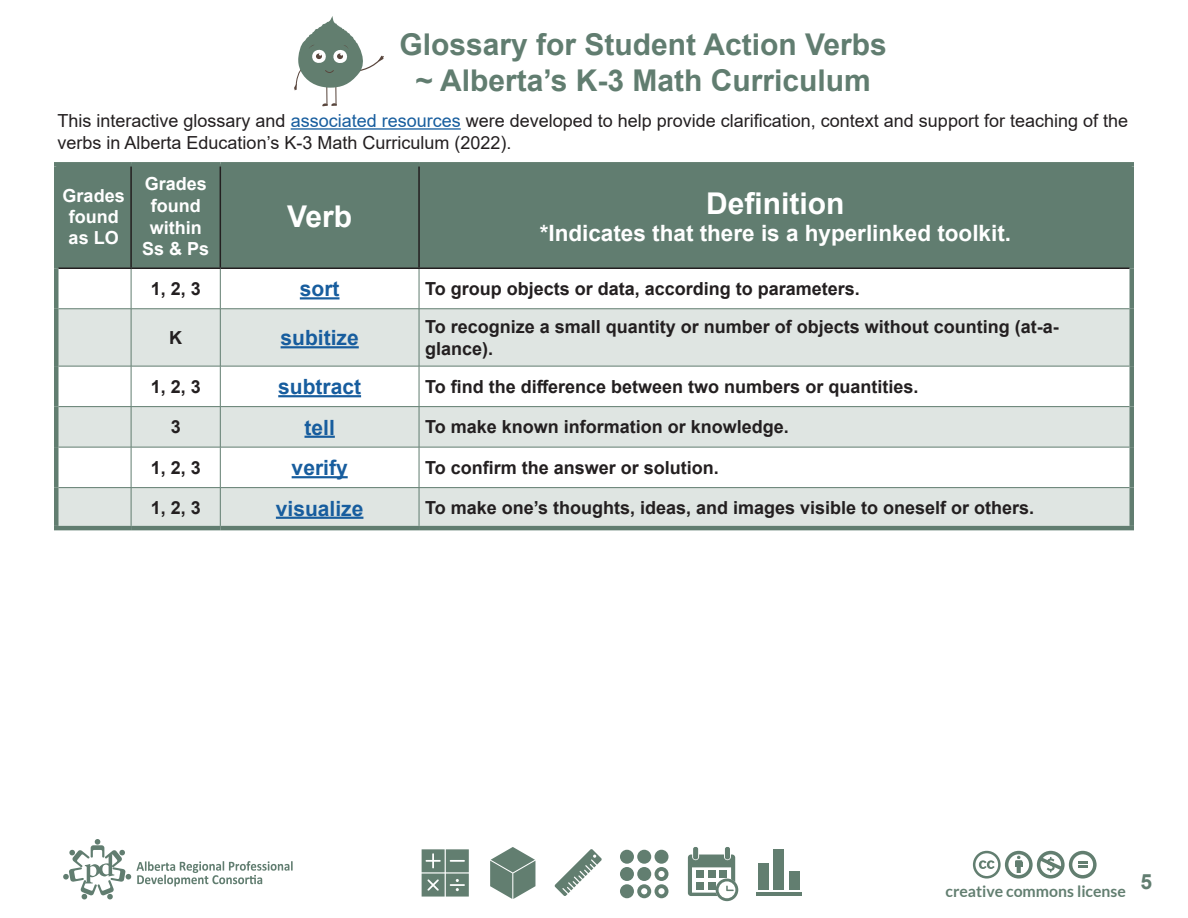
<style>
.page{position:relative;width:1188px;height:918px;background:#fff}
.page>*{position:absolute;margin:0;border:0;box-sizing:border-box;transform-origin:0 0}
.t1{font:700 30px "Arial";color:#617d70}
.t2{font:700 30px "Arial";color:#fff}
.t3{font:700 22.5px "Arial";color:#fff}
.t4{font:700 21px "Arial";color:#175d9e}
.t5{font:700 21px "Arial";color:#617d70}
.t6{font:700 18px/21.6px "Arial";color:#231f20}
.t7{font:18px/21.6px "Arial";color:#231f20}
.t8{font:700 18px/21.6px "Arial";color:#fff}
.t9{font:700 15.75px "Lato";color:#627e70}
.s1{color:#175d9e}
</style>
<div class="page">
<div style="left:637px;top:850px;width:14px;height:14px;background:#627e70;border-radius:50%"></div>
<div style="left:655px;top:850px;width:14px;height:14px;background:#627e70;border-radius:50%"></div>
<div style="left:620px;top:867px;width:14px;height:14px;background:#627e70;border-radius:50%"></div>
<div style="left:620px;top:850px;width:14px;height:14px;background:#627e70;border-radius:50%"></div>
<div style="left:620px;top:884px;width:14px;height:14px;background:#627e70;border-radius:50%"></div>
<svg style="left:637px;top:867px;width:32px;height:31px"></svg>
<svg style="left:555px;top:849px;width:47px;height:47px"></svg>
<svg style="left:422px;top:849px;width:47px;height:48px"></svg>
<svg style="left:490px;top:847px;width:45px;height:52px"></svg>
<svg style="left:688px;top:855px;width:50px;height:46px"></svg>
<hr style="left:756px;top:892px;width:46px;height:3px;background:#627e70">
<div style="left:693px;top:847px;width:5px;height:12px;background:#627e70;border-radius:2px"></div>
<div style="left:725px;top:847px;width:5px;height:12px;background:#627e70;border-radius:2px"></div>
<div style="left:758px;top:863px;width:11px;height:26px;background:#627e70"></div>
<div style="left:773px;top:849px;width:11px;height:40px;background:#627e70"></div>
<div style="left:789px;top:871px;width:11px;height:18px;background:#627e70"></div>
<svg style="left:973px;top:851px;width:124px;height:28px"></svg>
<svg style="left:63px;top:839px;width:68px;height:61px"></svg>
<svg style="left:137px;top:861px;width:156px;height:26px"></svg>
<svg style="left:294px;top:16px;width:90px;height:91px"></svg>
<hr style="left:291px;top:128px;width:170px;height:2px;background:#175d9e">
<div style="left:58px;top:167px;width:1072px;height:101px;background:#617d70"></div>
<svg style="left:58px;top:310px;width:1072px;height:137px;fill:#dfe5e2"></svg>
<div style="left:58px;top:488px;width:1072px;height:38px;background:#dfe5e2"></div>
<div style="left:54px;top:162px;width:77px;height:5px;background:#617d70"></div>
<hr style="left:54px;top:167px;width:4px;height:101px;background:#617d70">
<div style="left:131px;top:162px;width:89px;height:5px;background:#617d70"></div>
<div style="left:220px;top:162px;width:199px;height:5px;background:#617d70"></div>
<div style="left:419px;top:162px;width:715px;height:5px;background:#617d70"></div>
<hr style="left:1130px;top:167px;width:4px;height:101px;background:#617d70">
<hr style="left:54px;top:268px;width:4px;height:41px;background:#617d70">
<hr style="left:1130px;top:268px;width:4px;height:41px;background:#617d70">
<hr style="left:54px;top:309px;width:4px;height:57px;background:#617d70">
<hr style="left:1130px;top:309px;width:4px;height:57px;background:#617d70">
<hr style="left:54px;top:366px;width:4px;height:41px;background:#617d70">
<hr style="left:1130px;top:366px;width:4px;height:41px;background:#617d70">
<hr style="left:54px;top:407px;width:4px;height:40px;background:#617d70">
<hr style="left:1130px;top:407px;width:4px;height:40px;background:#617d70">
<hr style="left:54px;top:447px;width:4px;height:41px;background:#617d70">
<hr style="left:1130px;top:447px;width:4px;height:41px;background:#617d70">
<hr style="left:54px;top:488px;width:4px;height:38px;background:#617d70">
<hr style="left:1130px;top:488px;width:4px;height:38px;background:#617d70">
<hr style="left:54px;top:526px;width:77px;height:4px;background:#617d70">
<hr style="left:131px;top:526px;width:89px;height:4px;background:#617d70">
<hr style="left:220px;top:526px;width:199px;height:4px;background:#617d70">
<hr style="left:419px;top:526px;width:715px;height:4px;background:#617d70">
<hr style="left:130px;top:167px;width:2px;height:101px;background:#231f20">
<hr style="left:220px;top:167px;width:1px;height:101px;background:#231f20">
<hr style="left:418px;top:167px;width:2px;height:101px;background:#231f20">
<hr style="left:58px;top:268px;width:73px;height:1px;background:#231f20">
<hr style="left:131px;top:268px;width:89px;height:1px;background:#231f20">
<hr style="left:220px;top:268px;width:199px;height:1px;background:#231f20">
<hr style="left:419px;top:268px;width:711px;height:1px;background:#231f20">
<hr style="left:131px;top:269px;width:1px;height:40px;background:#617d70">
<hr style="left:220px;top:269px;width:1px;height:40px;background:#617d70">
<hr style="left:419px;top:269px;width:1px;height:40px;background:#617d70">
<hr style="left:58px;top:309px;width:73px;height:1px;background:#617d70">
<hr style="left:131px;top:309px;width:89px;height:1px;background:#617d70">
<hr style="left:131px;top:309px;width:1px;height:57px;background:#617d70">
<hr style="left:220px;top:309px;width:199px;height:1px;background:#617d70">
<hr style="left:220px;top:309px;width:1px;height:57px;background:#617d70">
<hr style="left:419px;top:309px;width:711px;height:1px;background:#617d70">
<hr style="left:419px;top:309px;width:1px;height:57px;background:#617d70">
<hr style="left:58px;top:366px;width:73px;height:1px;background:#617d70">
<hr style="left:131px;top:366px;width:89px;height:1px;background:#617d70">
<hr style="left:131px;top:366px;width:1px;height:40px;background:#617d70">
<hr style="left:220px;top:366px;width:199px;height:1px;background:#617d70">
<hr style="left:220px;top:366px;width:1px;height:40px;background:#617d70">
<hr style="left:419px;top:366px;width:711px;height:1px;background:#617d70">
<hr style="left:419px;top:366px;width:1px;height:40px;background:#617d70">
<hr style="left:58px;top:406px;width:73px;height:1px;background:#617d70">
<hr style="left:131px;top:406px;width:89px;height:1px;background:#617d70">
<hr style="left:131px;top:407px;width:1px;height:40px;background:#617d70">
<hr style="left:220px;top:406px;width:199px;height:1px;background:#617d70">
<hr style="left:220px;top:407px;width:1px;height:40px;background:#617d70">
<hr style="left:419px;top:406px;width:711px;height:1px;background:#617d70">
<hr style="left:419px;top:407px;width:1px;height:40px;background:#617d70">
<hr style="left:58px;top:447px;width:73px;height:1px;background:#617d70">
<hr style="left:131px;top:447px;width:89px;height:1px;background:#617d70">
<hr style="left:131px;top:447px;width:1px;height:40px;background:#617d70">
<hr style="left:220px;top:447px;width:199px;height:1px;background:#617d70">
<hr style="left:220px;top:447px;width:1px;height:40px;background:#617d70">
<hr style="left:419px;top:447px;width:711px;height:1px;background:#617d70">
<hr style="left:419px;top:447px;width:1px;height:40px;background:#617d70">
<hr style="left:58px;top:487px;width:73px;height:1px;background:#617d70">
<hr style="left:131px;top:487px;width:89px;height:1px;background:#617d70">
<hr style="left:131px;top:488px;width:1px;height:38px;background:#617d70">
<hr style="left:220px;top:487px;width:199px;height:1px;background:#617d70">
<hr style="left:220px;top:488px;width:1px;height:38px;background:#617d70">
<hr style="left:419px;top:487px;width:711px;height:1px;background:#617d70">
<hr style="left:419px;top:488px;width:1px;height:38px;background:#617d70">
<hr style="left:300px;top:297px;width:40px;height:2px;background:#175d9e">
<hr style="left:281px;top:346px;width:78px;height:2px;background:#175d9e">
<hr style="left:278px;top:395px;width:83px;height:2px;background:#175d9e">
<hr style="left:305px;top:436px;width:30px;height:2px;background:#175d9e">
<hr style="left:292px;top:476px;width:56px;height:2px;background:#175d9e">
<hr style="left:276px;top:517px;width:87px;height:2px;background:#175d9e">
<p class="t1" style="left:400px;top:23px;width:489px">Glossary for Student Action Verbs</p>
<p class="t1" style="left:416px;top:59px;width:457px">~ Alberta’s K-3 Math Curriculum</p>
<p class="t7" style="left:58px;top:110px;width:1072px">This interactive glossary and <span class="s1">associated resources</span> were developed to help provide clarification, context and support for teaching of the verbs in Alberta Education’s K-3 Math Curriculum (2022).</p>
<p class="t8" style="left:63px;top:185px;width:64px">Grades</p>
<p class="t8" style="left:69px;top:206px;width:52px;line-height:21px">found as LO</p>
<p class="t8" style="left:142px;top:174px;width:69px;text-align:center">Grades found within<br>Ss &amp; Ps</p>
<p class="t2" style="left:706px;top:182px;width:140px">Definition</p>
<p class="t3" style="left:540px;top:217px;width:473px">*Indicates that there is a hyperlinked toolkit.</p>
<p class="t2" style="left:287px;top:196px;width:67px">Verb</p>
<p class="t6" style="left:151px;top:278px;width:52px">1, 2, 3</p>
<p class="t4" style="left:300px;top:274px;width:41px">sort</p>
<p class="t6" style="left:425px;top:278px;width:436px">To group objects or data, according to parameters.</p>
<p class="t6" style="left:169px;top:327px;width:14px">K</p>
<p class="t4" style="left:281px;top:323px;width:80px">subitize</p>
<p class="t6" style="left:425px;top:316px;width:635px">To recognize a small quantity or number of objects without counting (at-a&shy;glance).</p>
<p class="t6" style="left:151px;top:376px;width:52px">1, 2, 3</p>
<p class="t4" style="left:278px;top:372px;width:84px">subtract</p>
<p class="t6" style="left:425px;top:376px;width:495px">To find the difference between two numbers or quantities.</p>
<p class="t6" style="left:171px;top:417px;width:12px">3</p>
<p class="t4" style="left:305px;top:412px;width:32px">tell</p>
<p class="t6" style="left:425px;top:417px;width:365px">To make known information or knowledge.</p>
<p class="t6" style="left:151px;top:457px;width:52px">1, 2, 3</p>
<p class="t4" style="left:292px;top:453px;width:58px">verify</p>
<p class="t6" style="left:425px;top:457px;width:295px">To confirm the answer or solution.</p>
<p class="t6" style="left:151px;top:498px;width:52px">1, 2, 3</p>
<p class="t4" style="left:276px;top:493px;width:89px">visualize</p>
<p class="t6" style="left:425px;top:498px;width:611px">To make one’s thoughts, ideas, and images visible to oneself or others.</p>
<p class="t9" style="left:946px;top:882px;width:182px">creative commons license</p>
<p class="t5" style="left:1140px;top:867px;width:13px">5</p>
</div>
